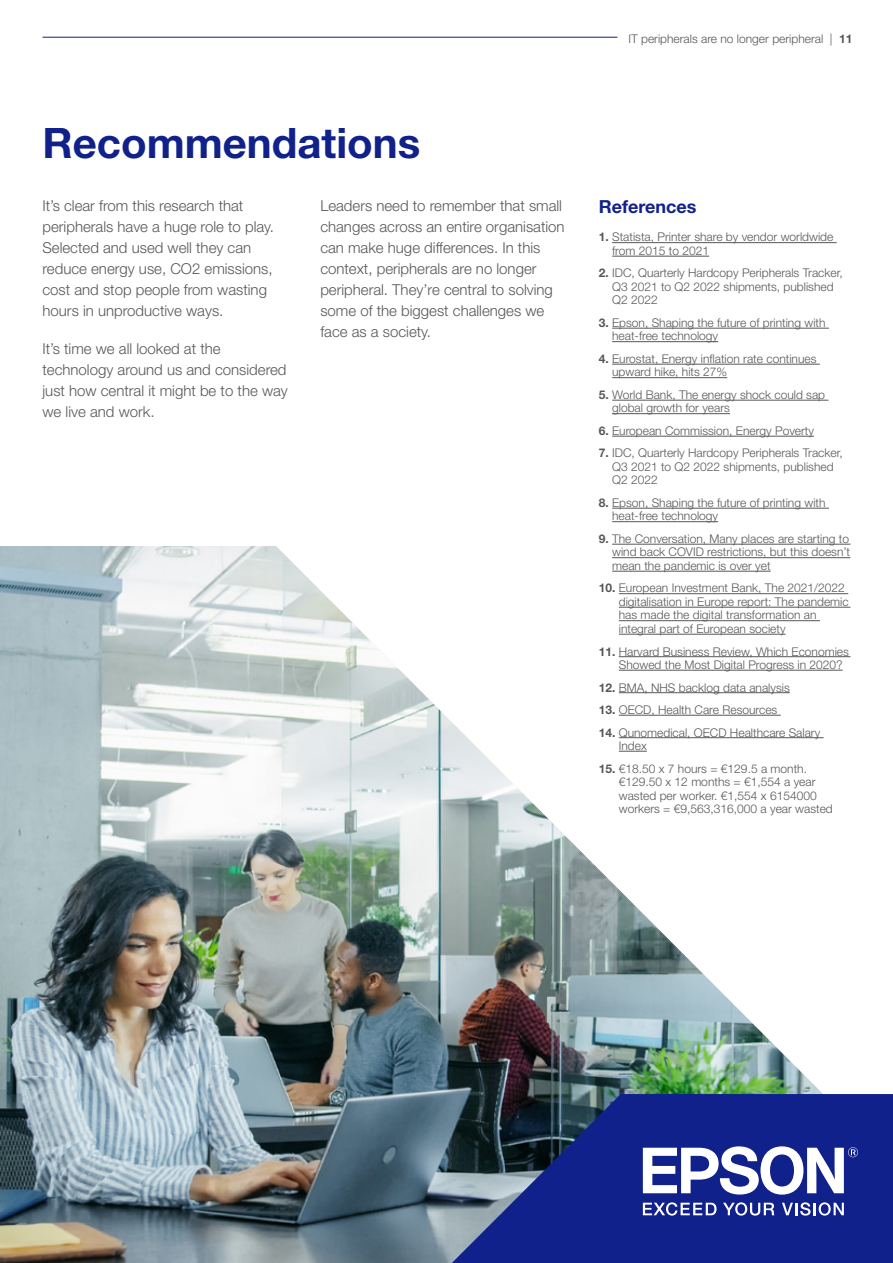
<style>
.page{position:relative;width:893px;height:1263px;background:#fff}
.page>*{position:absolute;margin:0;border:0;box-sizing:border-box;transform-origin:0 0}
.t1{font:700 42px "Helvetica Neue LT Std";color:#10218b}
.t2{font:700 18px "Helvetica Neue LT Std";color:#10218b}
.t3{font:300 15px/21px "Helvetica Neue LT Std";color:#575756}
.t4{font:300 12px/13.5px "Helvetica Neue LT Std";color:#575756}
.s1{font-weight:700}
</style>
<div class="page">
<img style="left:0;top:546px;width:851px;height:717px">
<svg style="left:452px;top:1094px;width:441px;height:169px;background:#1b2d80"></svg>
<hr style="left:43px;top:37px;width:574px;height:1px;background:#10218b">
<hr style="left:612px;top:242px;width:225px;height:1px;background:#575756">
<hr style="left:612px;top:256px;width:97px;height:1px;background:#575756">
<hr style="left:612px;top:328px;width:217px;height:1px;background:#575756">
<hr style="left:612px;top:341px;width:106px;height:1px;background:#575756">
<hr style="left:612px;top:364px;width:208px;height:1px;background:#575756">
<hr style="left:612px;top:377px;width:115px;height:1px;background:#575756">
<hr style="left:612px;top:400px;width:216px;height:1px;background:#575756">
<hr style="left:612px;top:413px;width:118px;height:1px;background:#575756">
<hr style="left:612px;top:436px;width:202px;height:1px;background:#575756">
<hr style="left:612px;top:508px;width:217px;height:1px;background:#575756">
<hr style="left:612px;top:521px;width:106px;height:1px;background:#575756">
<hr style="left:612px;top:544px;width:238px;height:1px;background:#575756">
<hr style="left:612px;top:557px;width:238px;height:1px;background:#575756">
<hr style="left:612px;top:571px;width:159px;height:1px;background:#575756">
<hr style="left:619px;top:593px;width:229px;height:1px;background:#575756">
<hr style="left:619px;top:607px;width:231px;height:1px;background:#575756">
<hr style="left:619px;top:620px;width:201px;height:1px;background:#575756">
<hr style="left:619px;top:634px;width:167px;height:1px;background:#575756">
<hr style="left:619px;top:656px;width:231px;height:1px;background:#575756">
<hr style="left:619px;top:670px;width:224px;height:1px;background:#575756">
<hr style="left:619px;top:692px;width:171px;height:1px;background:#575756">
<hr style="left:619px;top:715px;width:162px;height:1px;background:#575756">
<hr style="left:619px;top:737px;width:205px;height:1px;background:#575756">
<svg style="left:619px;top:751px;width:28px;height:1px"></svg>
<svg style="left:643px;top:1202px;width:74px;height:13px"></svg>
<svg style="left:723px;top:1202px;width:51px;height:13px"></svg>
<svg style="left:782px;top:1202px;width:62px;height:13px"></svg>
<svg style="left:643px;top:1146px;width:215px;height:48px"></svg>
<p class="t1" style="left:43px;top:117px;width:379px">Recommendations</p>
<p class="t4" style="left:628px;top:31px;width:226px">IT peripherals are no longer peripheral | <span class="s1">11</span></p>
<p class="t3" style="left:43px;top:195px;width:233px">It’s clear from this research that peripherals have a huge role to play.<br>Selected and used well they can reduce energy use, CO2 emissions, cost and stop people from wasting hours in unproductive ways.</p>
<p class="t3" style="left:43px;top:338px;width:247px">It’s time we all looked at the technology around us and considered just how central it might be to the way we live and work.</p>
<p class="t3" style="left:320px;top:195px;width:246px">Leaders need to remember that small changes across an entire organisation can make huge differences. In this context, peripherals are no longer peripheral. They’re central to solving some of the biggest challenges we face as a society.</p>
<p class="t2" style="left:599px;top:195px;width:99px">References</p>
<p class="t4" style="left:612px;top:230px;width:223px;text-indent:-13px"><span class="s1">1.</span> Statista, Printer share by vendor worldwide from 2015 to 2021</p>
<p class="t4" style="left:612px;top:266px;width:232px;text-indent:-13px"><span class="s1">2.</span> IDC, Quarterly Hardcopy Peripherals Tracker,<br>Q3 2021 to Q2 2022 shipments, published<br>Q2 2022</p>
<p class="t4" style="left:612px;top:316px;width:215px;text-indent:-13px"><span class="s1">3.</span> Epson, Shaping the future of printing with heat-free technology</p>
<p class="t4" style="left:612px;top:352px;width:206px;text-indent:-13px"><span class="s1">4.</span> Eurostat, Energy inflation rate continues upward hike, hits 27%</p>
<p class="t4" style="left:612px;top:388px;width:214px;text-indent:-13px"><span class="s1">5.</span> World Bank, The energy shock could sap global growth for years</p>
<p class="t4" style="left:599px;top:424px;width:217px"><span class="s1">6.</span> European Commission, Energy Poverty</p>
<p class="t4" style="left:612px;top:446px;width:232px;text-indent:-13px"><span class="s1">7.</span> IDC, Quarterly Hardcopy Peripherals Tracker,<br>Q3 2021 to Q2 2022 shipments, published<br>Q2 2022</p>
<p class="t4" style="left:612px;top:496px;width:215px;text-indent:-13px"><span class="s1">8.</span> Epson, Shaping the future of printing with heat-free technology</p>
<p class="t4" style="left:612px;top:532px;width:240px;text-align:justify;text-indent:-13px"><span class="s1">9.</span> The Conversation, Many places are starting to wind back COVID restrictions, but this doesn’t mean the pandemic is over yet</p>
<p class="t4" style="left:619px;top:581px;width:231px;text-indent:-20px"><span class="s1">10.</span> European Investment Bank, The 2021/2022 digitalisation in Europe report: The pandemic has made the digital transformation an integral part of European society</p>
<p class="t4" style="left:619px;top:644px;width:232px;text-indent:-20px"><span class="s1">11.</span> Harvard Business Review, Which Economies<br>Showed the Most Digital Progress in 2020?</p>
<p class="t4" style="left:599px;top:680px;width:192px"><span class="s1">12.</span> BMA, NHS backlog data analysis</p>
<p class="t4" style="left:599px;top:703px;width:180px"><span class="s1">13.</span> OECD, Health Care Resources</p>
<p class="t4" style="left:619px;top:725px;width:203px;text-indent:-20px"><span class="s1">14.</span> Qunomedical, OECD Healthcare Salary<br>Index</p>
<p class="t4" style="left:619px;top:761px;width:215px;text-indent:-20px"><span class="s1">15.</span> €18.50 x 7 hours = €129.5 a month. €129.50 x 12 months = €1,554 a year wasted per worker. €1,554 x 6154000 workers = €9,563,316,000 a year wasted</p>
</div>
